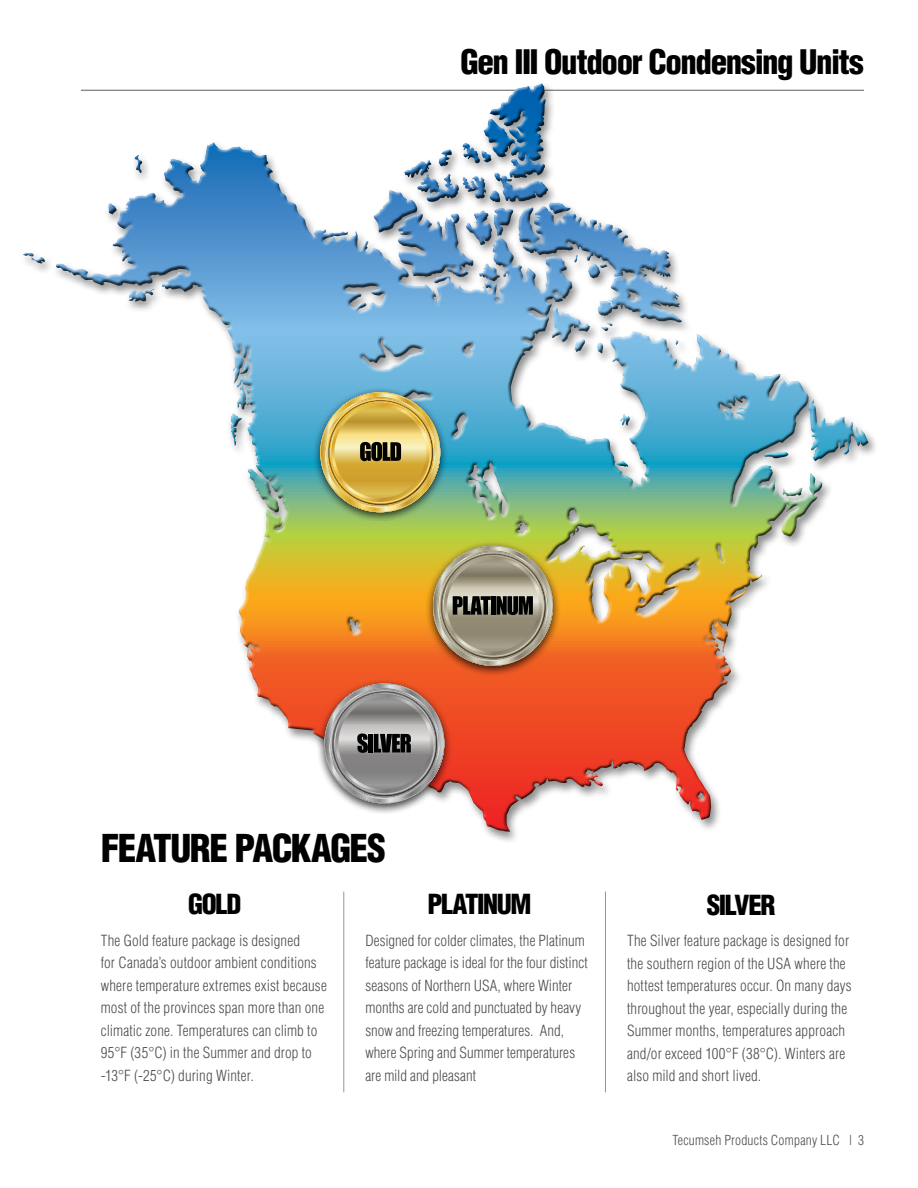
<style>
.page{position:relative;width:918px;height:1188px;background:#fff}
.page>*{position:absolute;margin:0;border:0;box-sizing:border-box;transform-origin:0 0}
.t1{font:900 condensed 37.5px "Helvetica";letter-spacing:-.045em;color:#000}
.t2{font:900 condensed 33px "Helvetica";letter-spacing:-.045em;color:#000}
.t3{font:900 condensed 27px "Helvetica";letter-spacing:-.05em;color:#000}
.t4{font:300 condensed 15px/22.5px "Helvetica";letter-spacing:.01em;color:#4d4d4f}
.t5{font:300 condensed 13.5px "Helvetica";letter-spacing:.015em;color:#4d4d4f}
</style>
<div class="page">
<div style="left:23px;top:84px;width:846px;height:752px;background:#000;opacity:.75"></div>
<div style="left:312px;top:387px;width:136px;height:136px;background:#000;opacity:.75"></div>
<img style="left:320px;top:392px;width:120px;height:120px">
<div style="left:425px;top:540px;width:136px;height:137px;background:#000;opacity:.75"></div>
<svg style="left:433px;top:546px;width:120px;height:120px;background:#9f8d6b"></svg>
<div style="left:316px;top:678px;width:137px;height:137px;background:#000;opacity:.75"></div>
<svg style="left:324px;top:683px;width:120px;height:121px;background:#9f8c87"></svg>
<hr style="left:343px;top:892px;width:1px;height:200px;background:#939598">
<hr style="left:605px;top:892px;width:1px;height:200px;background:#939598">
<h2 class="t2" style="left:460px;top:42px;width:405px">Gen III Outdoor Condensing Units</h2>
<h1 class="t1" style="left:101px;top:825px;width:287px">FEATURE PACKAGES</h1>
<h3 class="t3" style="left:188px;top:888px;width:55px">GOLD</h3>
<p class="t4" style="left:101px;top:929px;width:228px">The Gold feature package is designed<br>for Canada’s outdoor ambient conditions where temperature extremes exist because most of the provinces span more than one climatic zone. Temperatures can climb to 95°F (35°C) in the Summer and drop to -13°F (-25°C) during Winter.</p>
<h3 class="t3" style="left:427px;top:888px;width:105px">PLATINUM</h3>
<p class="t4" style="left:365px;top:929px;width:224px">Designed for colder climates, the Platinum feature package is ideal for the four distinct seasons of Northern USA, where Winter months are cold and punctuated by heavy snow and freezing temperatures. And, where Spring and Summer temperatures are mild and pleasant</p>
<h3 class="t3" style="left:707px;top:888px;width:70px">SILVER</h3>
<p class="t4" style="left:627px;top:929px;width:226px">The Silver feature package is designed for the southern region of the USA where the hottest temperatures occur. On many days throughout the year, especially during the Summer months, temperatures approach and/or exceed 100°F (38°C). Winters are also mild and short lived.</p>
<p class="t5" style="left:672px;top:1132px;width:193px">Tecumseh Products Company LLC | 3</p>
</div>
